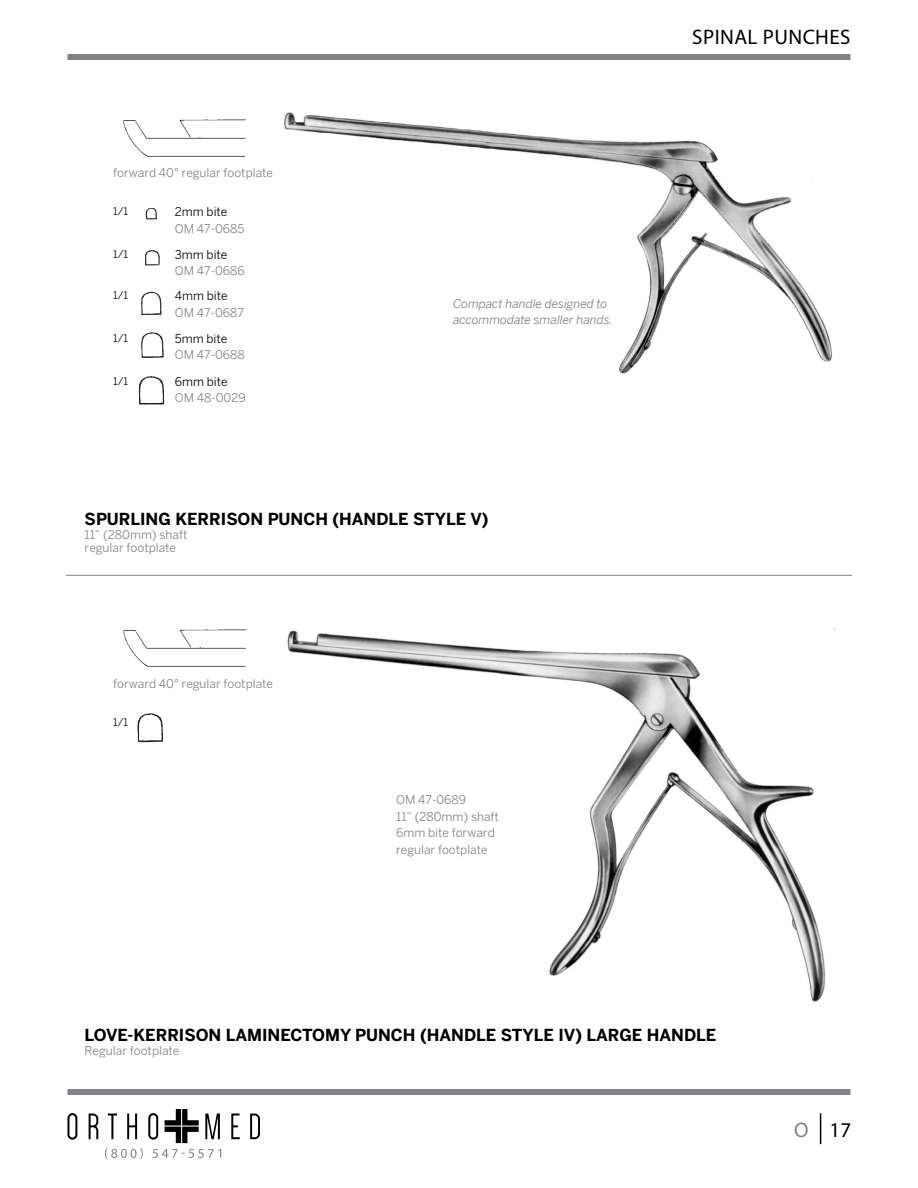
<style>
.page{position:relative;width:918px;height:1188px;background:#fff}
.page>*{position:absolute;margin:0;border:0;box-sizing:border-box;transform-origin:0 0}
.t1{font:21px "Myriad Pro";letter-spacing:.02em;color:#000}
.t2{font:700 16.5px "Benton Sans";color:#000}
.t3{font:12px/16.5px "Benton Sans";color:#818285}
.t4{font:italic 12px/16.5px "Benton Sans";color:#818285}
.t5{font:12px "Benton Sans";color:#000}
.t6{font:10.5px "Benton Sans";color:#000}
.s1{color:#818285}
</style>
<div class="page">
<hr style="left:66px;top:575px;width:786px;height:1px;background:#818285">
<img style="left:287px;top:627px;width:549px;height:375px">
<img style="left:284px;top:112px;width:548px;height:262px">
<img style="left:123px;top:119px;width:123px;height:38px">
<img style="left:123px;top:629px;width:124px;height:38px">
<img style="left:138px;top:377px;width:27px;height:28px">
<img style="left:145px;top:208px;width:12px;height:12px">
<img style="left:145px;top:250px;width:15px;height:16px">
<img style="left:141px;top:292px;width:21px;height:24px">
<img style="left:141px;top:333px;width:23px;height:25px">
<img style="left:137px;top:713px;width:26px;height:30px">
<div style="left:68px;top:54px;width:782px;height:6px;background:#818285"></div>
<div style="left:68px;top:1089px;width:782px;height:6px;background:#818285"></div>
<svg style="left:68px;top:1113px;width:9px;height:27px"></svg>
<svg style="left:89px;top:1114px;width:9px;height:25px"></svg>
<svg style="left:105px;top:1109px;width:116px;height:50px"></svg>
<svg style="left:231px;top:1114px;width:9px;height:25px"></svg>
<svg style="left:250px;top:1114px;width:10px;height:25px"></svg>
<hr style="left:820px;top:1114px;width:1px;height:30px;background:#000101">
<p class="t3" style="left:113px;top:164px;width:161px">forward 40° regular footplate</p>
<p class="t6" style="left:113px;top:205px;width:16px">1/1</p>
<p class="t6" style="left:113px;top:248px;width:16px">1/1</p>
<p class="t6" style="left:113px;top:289px;width:16px">1/1</p>
<p class="t6" style="left:113px;top:332px;width:16px">1/1</p>
<p class="t6" style="left:113px;top:375px;width:16px">1/1</p>
<p class="t5" style="left:175px;top:205px;width:54px">2mm bite</p>
<p class="t3" style="left:175px;top:220px;width:71px">OM 47-0685</p>
<p class="t5" style="left:175px;top:247px;width:54px">3mm bite</p>
<p class="t3" style="left:175px;top:262px;width:71px">OM 47-0686</p>
<p class="t5" style="left:175px;top:289px;width:54px">4mm bite</p>
<p class="t3" style="left:175px;top:304px;width:71px">OM 47-0687</p>
<p class="t5" style="left:175px;top:331px;width:54px">5mm bite</p>
<p class="t3" style="left:175px;top:346px;width:71px">OM 47-0688</p>
<p class="t5" style="left:175px;top:374px;width:54px">6mm bite</p>
<p class="t3" style="left:175px;top:390px;width:72px">OM 48-0029</p>
<p class="t4" style="left:453px;top:294px;width:161px">Compact handle designed to accommodate smaller hands.</p>
<h2 class="t2" style="left:85px;top:509px;width:405px">SPURLING KERRISON PUNCH (HANDLE STYLE V)</h2>
<p class="t3" style="left:85px;top:527px;width:104px;line-height:13.5px">11” (280mm) shaft regular footplate</p>
<p class="t3" style="left:113px;top:675px;width:161px">forward 40° regular footplate</p>
<p class="t6" style="left:113px;top:715px;width:16px">1/1</p>
<p class="t3" style="left:396px;top:792px;width:104px">OM 47-0689<br>11” (280mm) shaft<br>6mm bite forward regular footplate</p>
<h1 class="t1" style="left:692px;top:24px;width:160px">SPINAL PUNCHES</h1>
<h2 class="t2" style="left:85px;top:1025px;width:633px">LOVE-KERRISON LAMINECTOMY PUNCH (HANDLE STYLE IV) LARGE HANDLE</h2>
<p class="t3" style="left:85px;top:1042px;width:96px">Regular footplate</p>
<h1 class="t1" style="left:794px;top:1117px;width:58px"><span class="s1">O</span> 17</h1>
</div>
